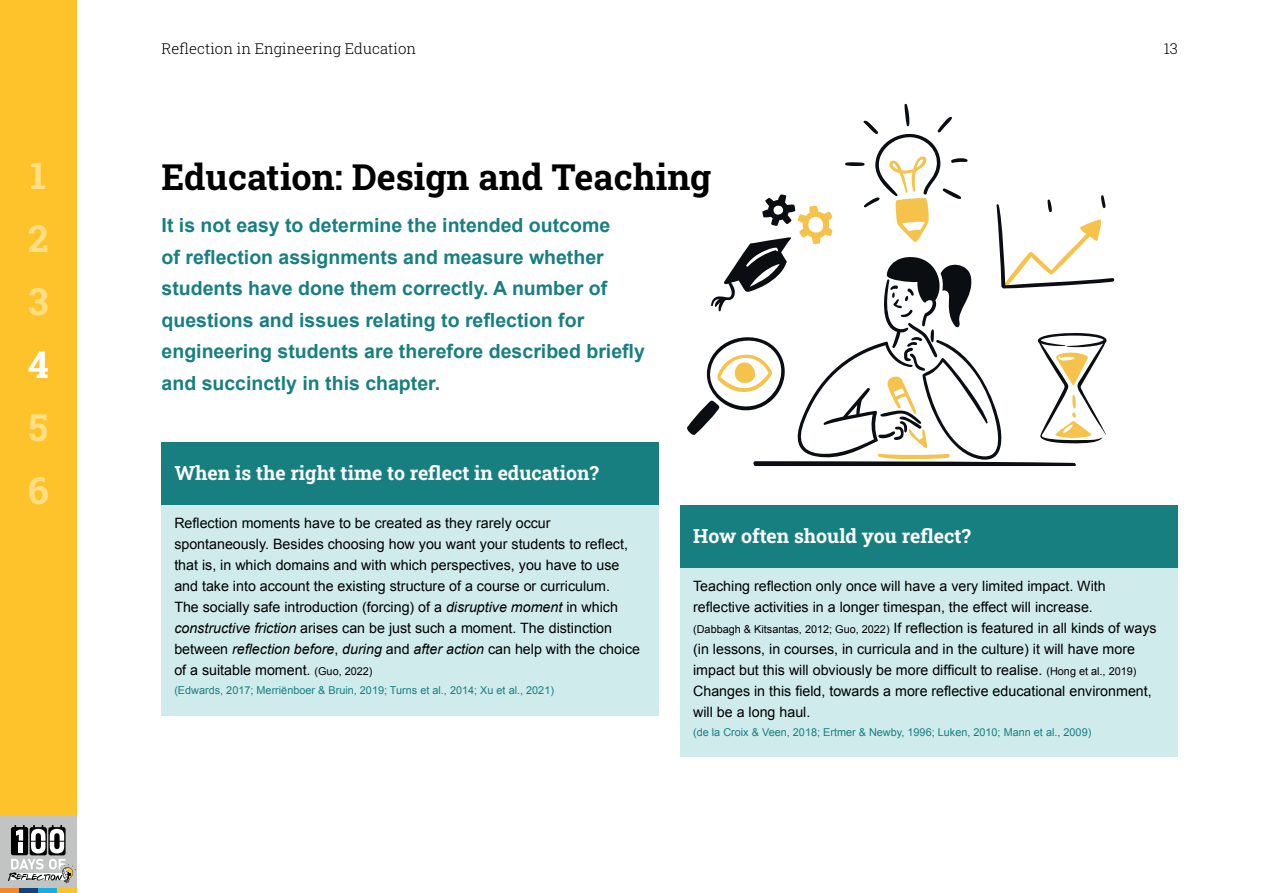
<style>
.page{position:relative;width:1263px;height:893px;background:#fff}
.page>*{position:absolute;margin:0;border:0;box-sizing:border-box;transform-origin:0 0}
.t1{font:700 37.5px "Roboto Slab";color:#fddf84}
.t2{font:700 37.5px "Roboto Slab";color:#fff}
.t3{font:700 36px "Roboto Slab";color:#000001}
.t4{font:700 19.5px/31.5px "Arial";color:#187f81}
.t5{font:700 19.5px "Roboto Slab";color:#fff}
.t6{font:300 15px "Roboto Slab";color:#000001}
.t7{font:14.25px/21px "Arial";color:#000001}
.t8{font:10.8px "Arial";color:#187f81}
.s1{font-style:italic}
.s2{font-size:10.8px}
</style>
<div class="page">
<div style="left:0;top:0;width:77px;height:893px;background:#fec32a"></div>
<div style="left:0;top:816px;width:77px;height:77px;background:#c2c3c3"></div>
<div style="left:0;top:888px;width:19px;height:5px;background:#f18829"></div>
<div style="left:19px;top:888px;width:19px;height:5px;background:#134378"></div>
<div style="left:38px;top:888px;width:19px;height:5px;background:#19abe3"></div>
<div style="left:57px;top:888px;width:20px;height:5px;background:#fec229"></div>
<svg style="left:8px;top:859px;width:68px;height:24px"></svg>
<svg style="left:30px;top:827px;width:17px;height:28px"></svg>
<svg style="left:48px;top:827px;width:18px;height:28px"></svg>
<div style="left:11px;top:827px;width:17px;height:28px;background:#000001;border-radius:2px"></div>
<svg style="left:31px;top:825px;width:33px;height:28px"></svg>
<svg style="left:14px;top:825px;width:11px;height:16px"></svg>
<hr style="left:19px;top:841px;width:4px;height:11px;background:#fff">
<div style="left:162px;top:442px;width:497px;height:63px;background:#187f81"></div>
<div style="left:680px;top:505px;width:498px;height:63px;background:#187f81"></div>
<div style="left:162px;top:505px;width:497px;height:210px;background:#cfebeb"></div>
<div style="left:680px;top:568px;width:498px;height:189px;background:#cfebeb"></div>
<svg style="left:687px;top:104px;width:427px;height:362px"></svg>
<h1 class="t1" style="left:30px;top:150px;width:18px">1</h1>
<h1 class="t1" style="left:28px;top:213px;width:22px">2</h1>
<h1 class="t1" style="left:28px;top:276px;width:22px">3</h1>
<h1 class="t2" style="left:28px;top:339px;width:23px">4</h1>
<h1 class="t1" style="left:28px;top:402px;width:21px">5</h1>
<h1 class="t1" style="left:28px;top:465px;width:22px">6</h1>
<p class="t6" style="left:162px;top:38px;width:256px">Reflection in Engineering Education</p>
<p class="t6" style="left:1164px;top:38px;width:16px">13</p>
<h2 class="t3" style="left:162px;top:153px;width:551px">Education: Design and Teaching</h2>
<p class="t4" style="left:162px;top:210px;width:485px">It is not easy to determine the intended outcome<br>of reflection assignments and measure whether students have done them correctly. A number of questions and issues relating to reflection for engineering students are therefore described briefly and succinctly in this chapter.</p>
<h3 class="t5" style="left:174px;top:459px;width:426px">When is the right time to reflect in education?</h3>
<p class="t7" style="left:174px;top:512px;width:467px">Reflection moments have to be created as they rarely occur spontaneously. Besides choosing how you want your students to reflect, that is, in which domains and with which perspectives, you have to use and take into account the existing structure of a course or curriculum.<br>The socially safe introduction (forcing) of a <span class="s1">disruptive moment</span> in which <span class="s1">constructive friction</span> arises can be just such a moment. The distinction between <span class="s1">reflection before</span>, <span class="s1">during</span> and <span class="s1">after action</span> can help with the choice of a suitable moment. <span class="s2">(Guo, 2022)</span></p>
<p class="t8" style="left:174px;top:683px;width:381px">(Edwards, 2017; Merriënboer &amp; Bruin, 2019; Turns et al., 2014; Xu et al., 2021)</p>
<h3 class="t5" style="left:693px;top:522px;width:279px">How often should you reflect?</h3>
<p class="t7" style="left:693px;top:575px;width:465px">Teaching reflection only once will have a very limited impact. With reflective activities in a longer timespan, the effect will increase.<br><span class="s2">(Dabbagh &amp; Kitsantas, 2012; Guo, 2022)</span> If reflection is featured in all kinds of ways (in lessons, in courses, in curricula and in the culture) it will have more impact but this will obviously be more difficult to realise. <span class="s2">(Hong et al., 2019)<br></span>Changes in this field, towards a more reflective educational environment, will be a long haul.</p>
<p class="t8" style="left:693px;top:725px;width:400px">(de la Croix &amp; Veen, 2018; Ertmer &amp; Newby, 1996; Luken, 2010; Mann et al., 2009)</p>
</div>
